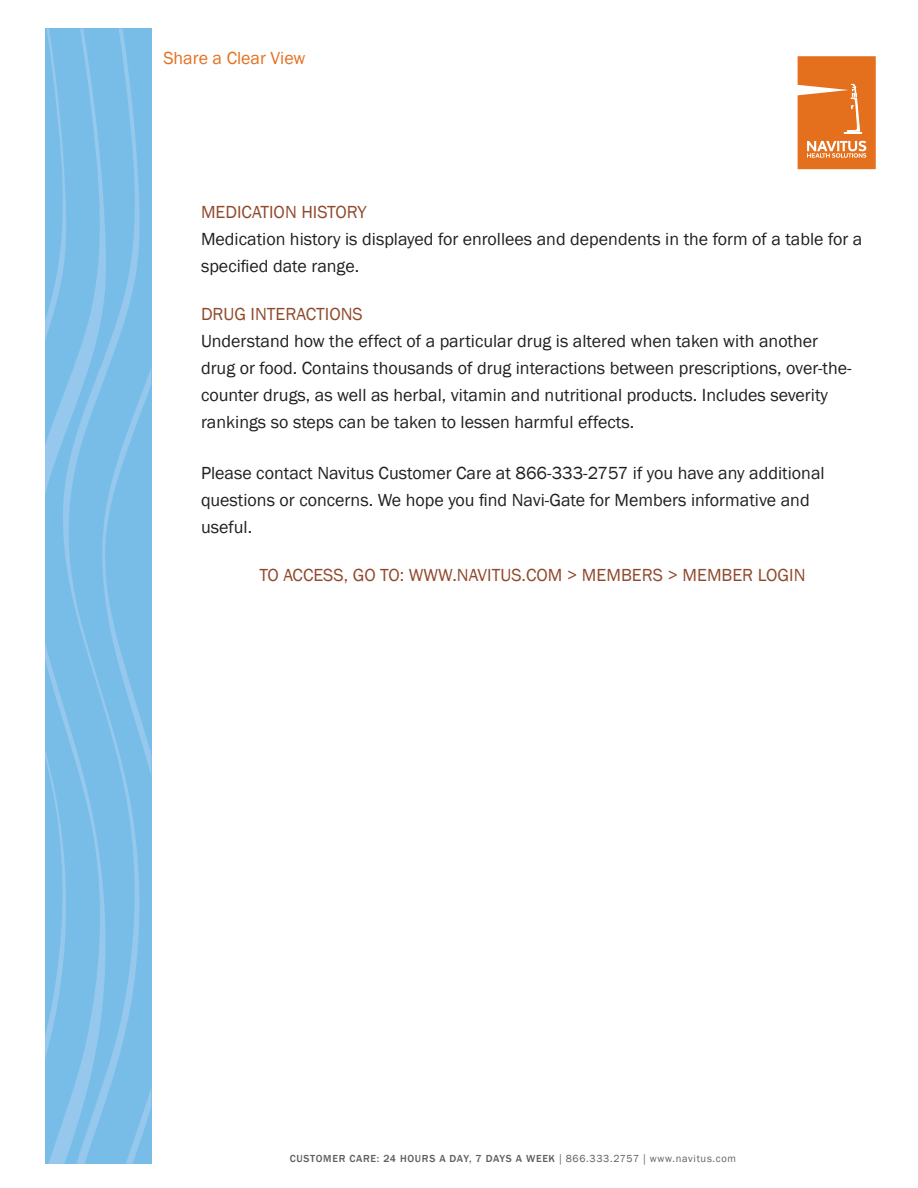
<style>
.page{position:relative;width:918px;height:1188px;background:#fff}
.page>*{position:absolute;margin:0;border:0;box-sizing:border-box;transform-origin:0 0}
.Body_Content{font:18px/27px "Franklin Gothic";color:#231f20}
.Body_Subhead{font:18px "Franklin Gothic";color:#90492c}
.t1{font:18px "Franklin Gothic";color:#e4701e}
.t2{font:500 10.5px "Franklin Gothic";letter-spacing:.065em;color:#5f5f62}
.s1{font-family:"Minion Pro";font-weight:400}
.s2{font-weight:400}
</style>
<div class="page">
<svg style="left:798px;top:56px;width:78px;height:113px"></svg>
<div style="left:45px;top:28px;width:106px;height:1136px;background:#78bde8"></div>
<svg style="left:45px;top:28px;width:12px;height:1136px"></svg>
<svg style="left:57px;top:28px;width:83px;height:1136px"></svg>
<svg style="left:97px;top:367px;width:54px;height:797px"></svg>
<p class="t1" style="left:163px;top:47px;width:143px">Share a Clear View</p>
<p class="Body_Subhead" style="left:201px;top:201px;width:167px">MEDICATION HISTORY</p>
<p class="Body_Content" style="left:201px;top:226px;width:663px">Medication history is displayed for enrollees and dependents in the form of a table for a specified date range.</p>
<p class="Body_Subhead" style="left:201px;top:303px;width:163px">DRUG INTERACTIONS</p>
<p class="Body_Content" style="left:201px;top:328px;width:652px">Understand how the effect of a particular drug is altered when taken with another drug or food. Contains thousands of drug interactions between prescriptions, over-the&shy;counter drugs, as well as herbal, vitamin and nutritional products. Includes severity rankings so steps can be taken to lessen harmful effects.</p>
<p class="Body_Content" style="left:201px;top:460px;width:625px">Please contact Navitus Customer Care at 866-333-2757 if you have any additional questions or concerns. We hope you find Navi-Gate for Members informative and useful.</p>
<p class="Body_Subhead" style="left:259px;top:564px;width:548px">TO ACCESS, GO TO: WWW.NAVITUS.COM &gt; MEMBERS &gt; MEMBER LOGIN</p>
<p class="t2" style="left:290px;top:1152px;width:448px">CUSTOMER CARE: 24 HOURS A DAY, 7 DAYS A WEEK <span class="s1">|</span> <span class="s2">866.333.2757</span> <span class="s1">|</span> <span class="s2">www.navitus.com</span></p>
</div>
